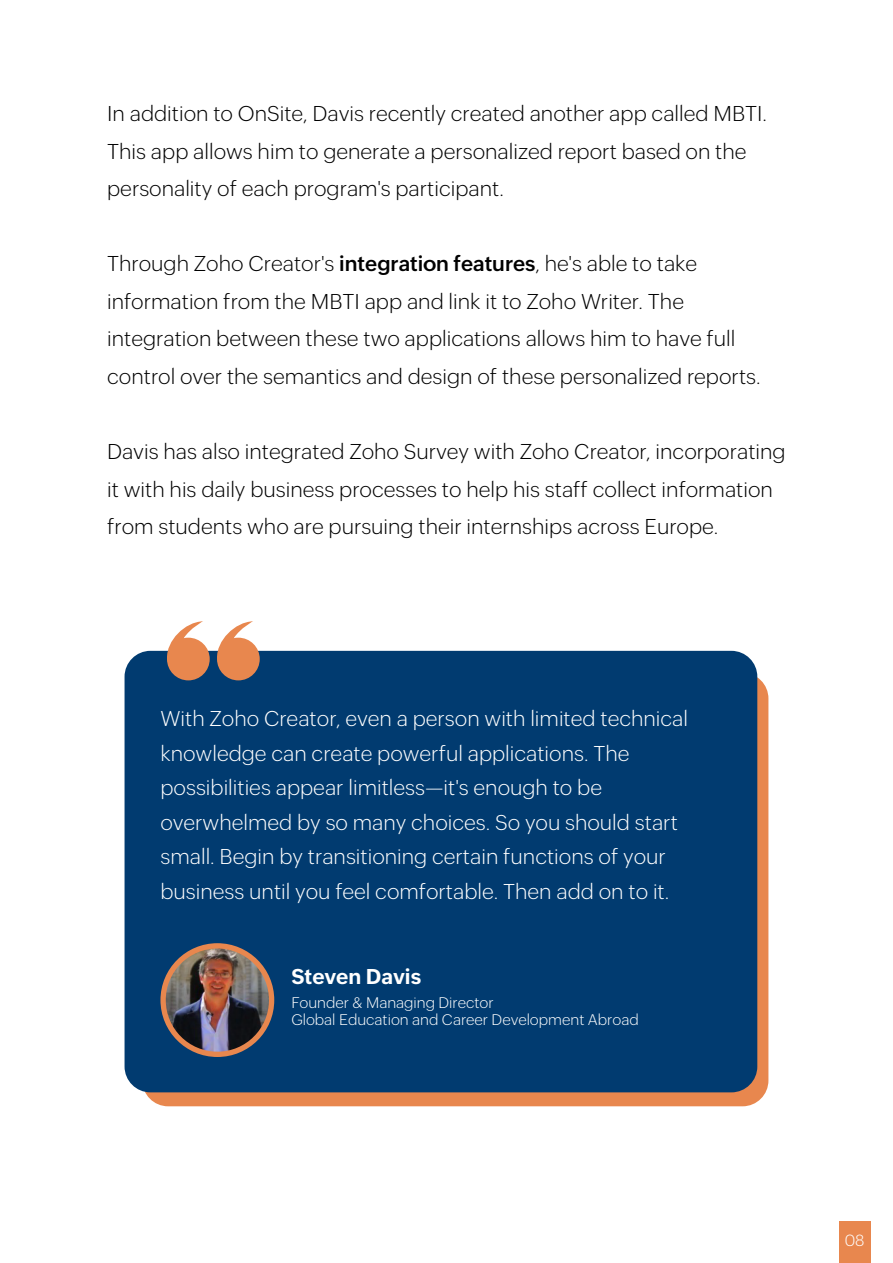
<style>
.page{position:relative;width:893px;height:1263px;background:#fff}
.page>*{position:absolute;margin:0;border:0;box-sizing:border-box;transform-origin:0 0}
.t1{font:300 21px/37.5px "Zoho Puvi";color:#000}
.t2{font:300 21px/34.5px "Zoho Puvi";color:#fff}
.t3{font:700 21px "Zoho Puvi";color:#fff}
.t4{font:300 15.75px "Zoho Puvi";color:#fff}
.t5{font:300 15px/16.5px "Zoho Puvi";color:#fff}
.s1{font-weight:600}
</style>
<div class="page">
<div style="left:142px;top:673px;width:626px;height:433px;background:#e8874e;border-radius:26px"></div>
<div style="left:125px;top:651px;width:632px;height:441px;background:#013b70;border-radius:26px"></div>
<svg style="left:166px;top:621px;width:44px;height:59px"></svg>
<svg style="left:216px;top:621px;width:44px;height:59px"></svg>
<div style="left:160px;top:943px;width:114px;height:114px;background:#e8874e;border-radius:50%"></div>
<img style="left:166px;top:948px;width:103px;height:104px;border-radius:52px">
<div style="left:839px;top:1222px;width:32px;height:41px;background:#e8874e"></div>
<p class="t1" style="left:107px;top:93px;width:661px">In addition to OnSite, Davis recently created another app called MBTI.<br>This app allows him to generate a personalized report based on the personality of each program's participant.</p>
<p class="t1" style="left:107px;top:244px;width:655px">Through Zoho Creator's <span class="s1">integration features</span>, he's able to take information from the MBTI app and link it to Zoho Writer. The integration between these two applications allows him to have full control over the semantics and design of these personalized reports.</p>
<p class="t1" style="left:107px;top:431px;width:680px">Davis has also integrated Zoho Survey with Zoho Creator, incorporating it with his daily business processes to help his staff collect information from students who are pursuing their internships across Europe.</p>
<p class="t2" style="left:160px;top:700px;width:529px">With Zoho Creator, even a person with limited technical knowledge can create powerful applications. The possibilities appear limitless—it's enough to be overwhelmed by so many choices. So you should start small. Begin by transitioning certain functions of your business until you feel comfortable. Then add on to it.</p>
<p class="t3" style="left:291px;top:961px;width:131px">Steven Davis</p>
<p class="t5" style="left:291px;top:994px;width:349px">Founder &amp; Managing Director<br>Global Education and Career Development Abroad</p>
<p class="t4" style="left:845px;top:1229px;width:21px">08</p>
</div>
